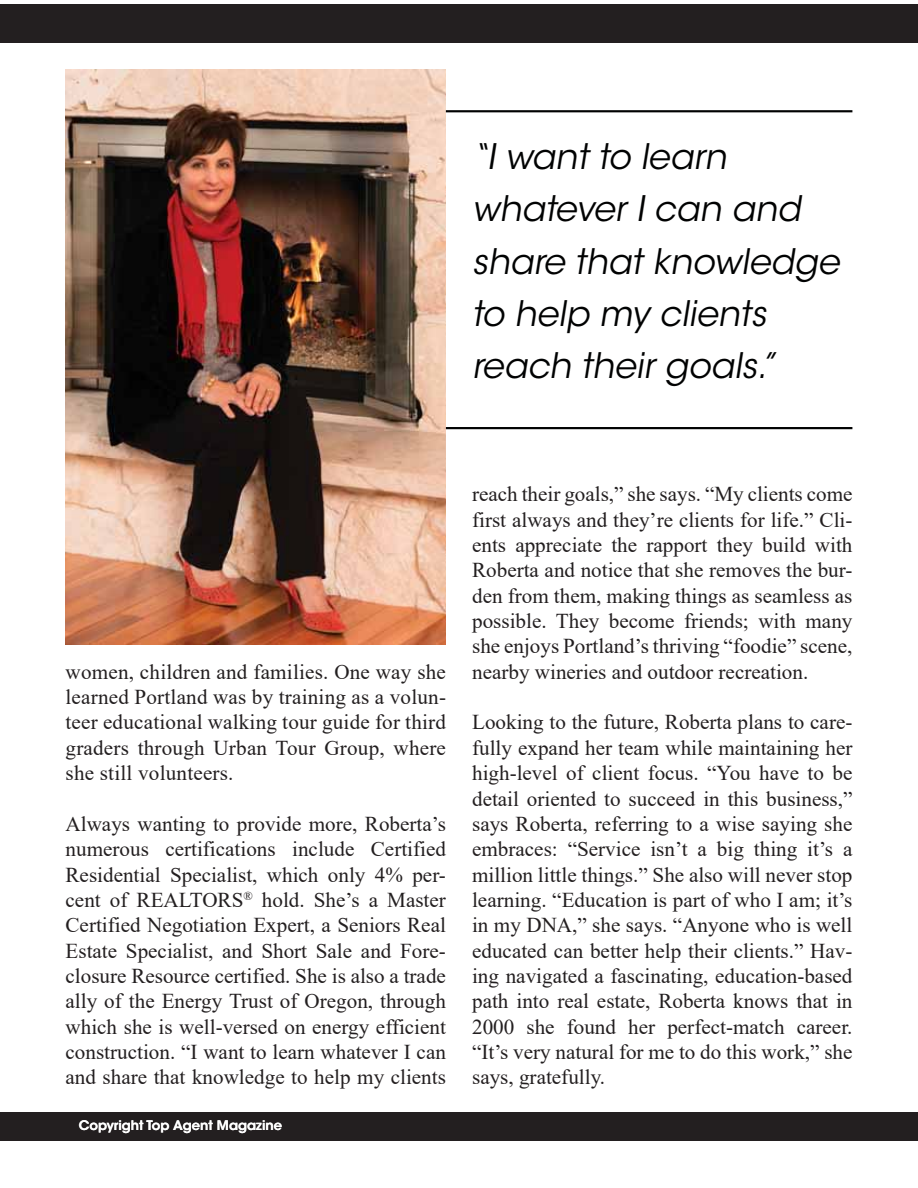
<style>
.page{position:relative;width:918px;height:1188px;background:#fff}
.page>*{position:absolute;margin:0;border:0;box-sizing:border-box;transform-origin:0 0}
.t1{font:italic 34.95px/52.5px "ITC Avant Garde Std";color:#010202}
.t2{font:21.15px/25.3px "Times New Roman";color:#231f20;text-align:justify}
.t3{font:600 13.05px "ITC Avant Garde Std";color:#fff}
</style>
<div class="page">
<div style="left:0;top:1112px;width:918px;height:29px;background:#231f20"></div>
<div style="left:0;top:4px;width:918px;height:39px;background:#231f20"></div>
<img style="left:66px;top:69px;width:380px;height:575px">
<hr style="left:446px;top:110px;width:406px;height:2px;background:#010202">
<hr style="left:446px;top:427px;width:406px;height:2px;background:#010202">
<h1 class="t1" style="left:472px;top:133px;width:374px">“I want to learn whatever I can and share that knowledge to help my clients reach their goals.”</h1>
<p class="t2" style="left:66px;top:659px;width:382px">women, children and families. One way she learned Portland was by training as a volun&shy;teer educational walking tour guide for third graders through Urban Tour Group, where she still volunteers.</p>
<p class="t2" style="left:66px;top:811px;width:382px">Always wanting to provide more, Roberta’s numerous certifications include Certified Residential Specialist, which only 4% per&shy;cent of REALTORS<sup>®</sup> hold. She’s a Master Certified Negotiation Expert, a Seniors Real Estate Specialist, and Short Sale and Fore&shy;closure Resource certified. She is also a trade ally of the Energy Trust of Oregon, through which she is well-versed on energy efficient construction. “I want to learn whatever I can and share that knowledge to help my clients</p>
<p class="t3" style="left:79px;top:1118px;width:205px">Copyright Top Agent Magazine</p>
<p class="t2" style="left:472px;top:481px;width:382px">reach their goals,” she says. “My clients come first always and they’re clients for life.” Cli&shy;ents appreciate the rapport they build with Roberta and notice that she removes the bur&shy;den from them, making things as seamless as possible. They become friends; with many she enjoys Portland’s thriving “foodie” scene, nearby wineries and outdoor recreation.</p>
<p class="t2" style="left:472px;top:710px;width:382px">Looking to the future, Roberta plans to care&shy;fully expand her team while maintaining her high-level of client focus. “You have to be detail oriented to succeed in this business,” says Roberta, referring to a wise saying she embraces: “Service isn’t a big thing it’s a million little things.” She also will never stop learning. “Education is part of who I am; it’s in my DNA,” she says. “Anyone who is well educated can better help their clients.” Hav&shy;ing navigated a fascinating, education-based path into real estate, Roberta knows that in 2000 she found her perfect-match career. “It’s very natural for me to do this work,” she says, gratefully.</p>
</div>
